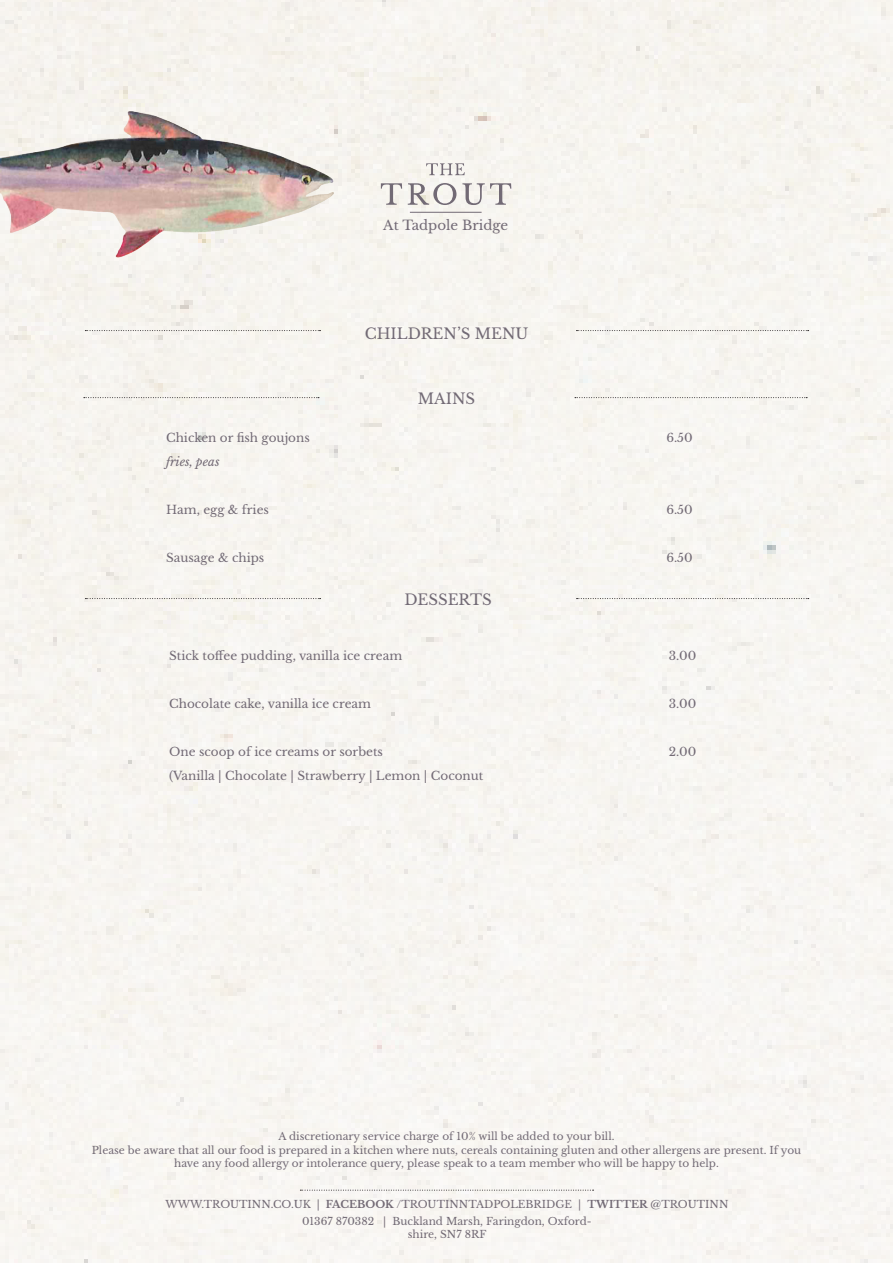
<style>
.page{position:relative;width:893px;height:1263px;background:#f7f5f1}
.page>*{position:absolute;margin:0;border:0;box-sizing:border-box;transform-origin:0 0}
.t1{font:15px "Libre Baskerville";color:#726a75}
.t2{font:13.35px "Libre Baskerville";color:#726a75}
.t3{font:12px "Libre Baskerville";color:#726a75}
.t4{font:italic 12px "Libre Baskerville";color:#726a75}
.t5{font:10.5px/12.6px "Libre Baskerville";color:#726a75;text-align:center}
.s1{font-weight:700}
</style>
<div class="page">
<svg style="left:575px;top:397px;width:232px;height:1px"></svg>
<svg style="left:84px;top:397px;width:235px;height:1px"></svg>
<svg style="left:426px;top:163px;width:39px;height:12px"></svg>
<svg style="left:381px;top:183px;width:21px;height:22px"></svg>
<svg style="left:408px;top:183px;width:48px;height:22px"></svg>
<svg style="left:462px;top:183px;width:49px;height:22px"></svg>
<hr style="left:410px;top:212px;width:72px;height:1px;background:#726a75">
<img style="left:0;top:111px;width:334px;height:146px">
<svg style="left:300px;top:1190px;width:294px;height:1px"></svg>
<svg style="left:577px;top:598px;width:232px;height:1px"></svg>
<svg style="left:85px;top:598px;width:236px;height:1px"></svg>
<svg style="left:576px;top:330px;width:233px;height:1px"></svg>
<svg style="left:85px;top:330px;width:235px;height:1px"></svg>
<p class="t2" style="left:383px;top:217px;width:126px">At Tadpole Bridge</p>
<p class="t1" style="left:365px;top:324px;width:165px">CHILDREN’S MENU</p>
<p class="t3" style="left:166px;top:430px;width:145px">Chicken or fish goujons</p>
<p class="t4" style="left:166px;top:454px;width:55px">fries, peas</p>
<p class="t3" style="left:166px;top:502px;width:104px">Ham, egg &amp; fries</p>
<p class="t3" style="left:166px;top:550px;width:100px">Sausage &amp; chips</p>
<p class="t1" style="left:418px;top:389px;width:59px">MAINS</p>
<p class="t1" style="left:404px;top:590px;width:89px">DESSERTS</p>
<p class="t3" style="left:169px;top:648px;width:235px">Stick toffee pudding, vanilla ice cream</p>
<p class="t3" style="left:169px;top:696px;width:203px">Chocolate cake, vanilla ice cream</p>
<p class="t3" style="left:169px;top:744px;width:215px">One scoop of ice creams or sorbets</p>
<p class="t3" style="left:169px;top:768px;width:316px">(Vanilla | Chocolate | Strawberry | Lemon | Coconut</p>
<p class="t3" style="left:666px;top:430px;width:28px">6.50</p>
<p class="t3" style="left:666px;top:502px;width:28px">6.50</p>
<p class="t3" style="left:666px;top:550px;width:28px">6.50</p>
<p class="t3" style="left:669px;top:648px;width:29px">3.00</p>
<p class="t3" style="left:669px;top:696px;width:29px">3.00</p>
<p class="t3" style="left:669px;top:744px;width:29px">2.00</p>
<p class="t5" style="left:278px;top:1130px;width:338px">A discretionary service charge of 10% will be added to your bill.</p>
<p class="t5" style="left:92px;top:1143px;width:711px;line-height:13.5px">Please be aware that all our food is prepared in a kitchen where nuts, cereals containing gluten and other allergens are present. If you have any food allergy or intolerance query, please speak to a team member who will be happy to help.</p>
<p class="t5" style="left:165px;top:1198px;width:565px">WWW.TROUTINN.CO.UK | <span class="s1">FACEBOOK</span> /TROUTINNTADPOLEBRIDGE | <span class="s1">TWITTER</span> @TROUTINN</p>
<p class="t5" style="left:302px;top:1215px;width:291px">01367 870382 | Buckland Marsh, Faringdon, Oxford&shy;shire, SN7 8RF</p>
</div>
